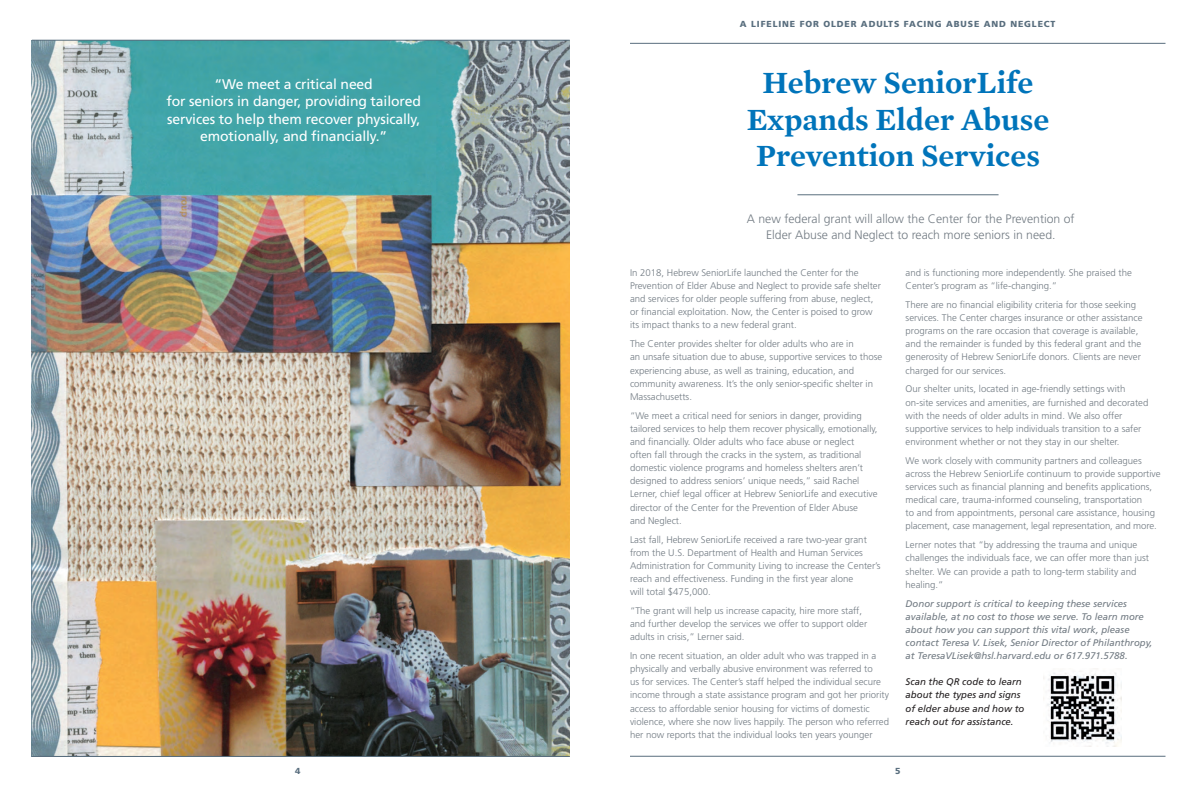
<style>
.page{position:relative;width:1197px;height:788px;background:#fff}
.page>*{position:absolute;margin:0;border:0;box-sizing:border-box;transform-origin:0 0}
.t1{font:600 31.5px/36.8px "Mercury Text G2";color:#0074ba;text-align:center}
.t2{font:14px/17.5px "Frutiger LT Std";letter-spacing:-.01em;color:#fff;text-align:center}
.t3{font:300 12.25px/15.8px "Frutiger LT Std";color:#727b83;text-align:center}
.t4{font:300 9.62px/13.1px "Frutiger LT Std";color:#727b83}
.t5{font:italic 9.62px/13.1px "Frutiger LT Std";color:#727b83}
.t6{font:italic 9.62px/13.1px "Frutiger LT Std";color:#231f20}
.t7{font:900 8.75px "Frutiger LT Std";letter-spacing:.1em;color:#596e7e}
</style>
<div class="page">
<img style="left:32px;top:41px;width:538px;height:715px">
<hr style="left:32px;top:756px;width:535px;height:1px;background:#596e7e">
<hr style="left:797px;top:194px;width:202px;height:1px;background:#596e7e">
<hr style="left:630px;top:43px;width:536px;height:1px;background:#596e7e">
<hr style="left:630px;top:756px;width:536px;height:1px;background:#596e7e">
<hr style="left:34px;top:756px;width:536px;height:1px;background:#596e7e">
<hr style="left:32px;top:40px;width:538px;height:1px;background:#596e7e">
<img style="left:1043px;top:668px;width:79px;height:78px">
<h2 class="t2" style="left:167px;top:75px;width:256px">“We meet a critical need<br>for seniors in danger, providing tailored services to help them recover physically, emotionally, and financially.”</h2>
<p class="t7" style="left:295px;top:765px;width:7px">4</p>
<p class="t7" style="left:740px;top:19px;width:317px">A LIFELINE FOR OLDER ADULTS FACING ABUSE AND NEGLECT</p>
<h1 class="t1" style="left:747px;top:64px;width:304px">Hebrew SeniorLife<br>Expands Elder Abuse<br>Prevention Services</h1>
<p class="t3" style="left:747px;top:211px;width:329px">A new federal grant will allow the Center for the Prevention of<br>Elder Abuse and Neglect to reach more seniors in need.</p>
<p class="t4" style="left:630px;top:266px;width:253px">In 2018, Hebrew SeniorLife launched the Center for the Prevention of Elder Abuse and Neglect to provide safe shelter and services for older people suffering from abuse, neglect, or financial exploitation. Now, the Center is poised to grow its impact thanks to a new federal grant.</p>
<p class="t4" style="left:630px;top:337px;width:254px">The Center provides shelter for older adults who are in<br>an unsafe situation due to abuse, supportive services to those experiencing abuse, as well as training, education, and community awareness. It’s the only senior-specific shelter in Massachusetts.</p>
<p class="t4" style="left:630px;top:409px;width:249px">“We meet a critical need for seniors in danger, providing tailored services to help them recover physically, emotionally, and financially. Older adults who face abuse or neglect often fall through the cracks in the system, as traditional domestic violence programs and homeless shelters aren’t designed to address seniors’ unique needs,” said Rachel Lerner, chief legal officer at Hebrew SeniorLife and executive director of the Center for the Prevention of Elder Abuse<br>and Neglect.</p>
<p class="t4" style="left:630px;top:533px;width:252px">Last fall, Hebrew SeniorLife received a rare two-year grant from the U.S. Department of Health and Human Services Administration for Community Living to increase the Center’s reach and effectiveness. Funding in the first year alone<br>will total $475,000.</p>
<p class="t4" style="left:630px;top:604px;width:239px">“The grant will help us increase capacity, hire more staff, and further develop the services we offer to support older adults in crisis,” Lerner said.</p>
<p class="t4" style="left:630px;top:649px;width:261px">In one recent situation, an older adult who was trapped in a physically and verbally abusive environment was referred to<br>us for services. The Center’s staff helped the individual secure income through a state assistance program and got her priority access to affordable senior housing for victims of domestic violence, where she now lives happily. The person who referred her now reports that the individual looks ten years younger</p>
<p class="t4" style="left:906px;top:266px;width:228px">and is functioning more independently. She praised the<br>Center’s program as “life-changing.”</p>
<p class="t4" style="left:906px;top:298px;width:238px">There are no financial eligibility criteria for those seeking services. The Center charges insurance or other assistance programs on the rare occasion that coverage is available, and the remainder is funded by this federal grant and the generosity of Hebrew SeniorLife donors. Clients are never charged for our services.</p>
<p class="t4" style="left:906px;top:382px;width:244px">Our shelter units, located in age-friendly settings with on-site services and amenities, are furnished and decorated with the needs of older adults in mind. We also offer supportive services to help individuals transition to a safer environment whether or not they stay in our shelter.</p>
<p class="t4" style="left:906px;top:454px;width:257px">We work closely with community partners and colleagues across the Hebrew SeniorLife continuum to provide supportive services such as financial planning and benefits applications, medical care, trauma-informed counseling, transportation<br>to and from appointments, personal care assistance, housing placement, case management, legal representation, and more.</p>
<p class="t4" style="left:906px;top:538px;width:245px">Lerner notes that “by addressing the trauma and unique challenges the individuals face, we can offer more than just shelter. We can provide a path to long-term stability and healing.”</p>
<p class="t5" style="left:906px;top:596px;width:248px">Donor support is critical to keeping these services available, at no cost to those we serve. To learn more about how you can support this vital work, please contact Teresa V. Lisek, Senior Director of Philanthropy, at TeresaVLisek@hsl.harvard.edu or 617.971.5788.</p>
<p class="t6" style="left:906px;top:675px;width:120px">Scan the QR code to learn about the types and signs of elder abuse and how to reach out for assistance.</p>
<p class="t7" style="left:895px;top:765px;width:7px">5</p>
</div>
